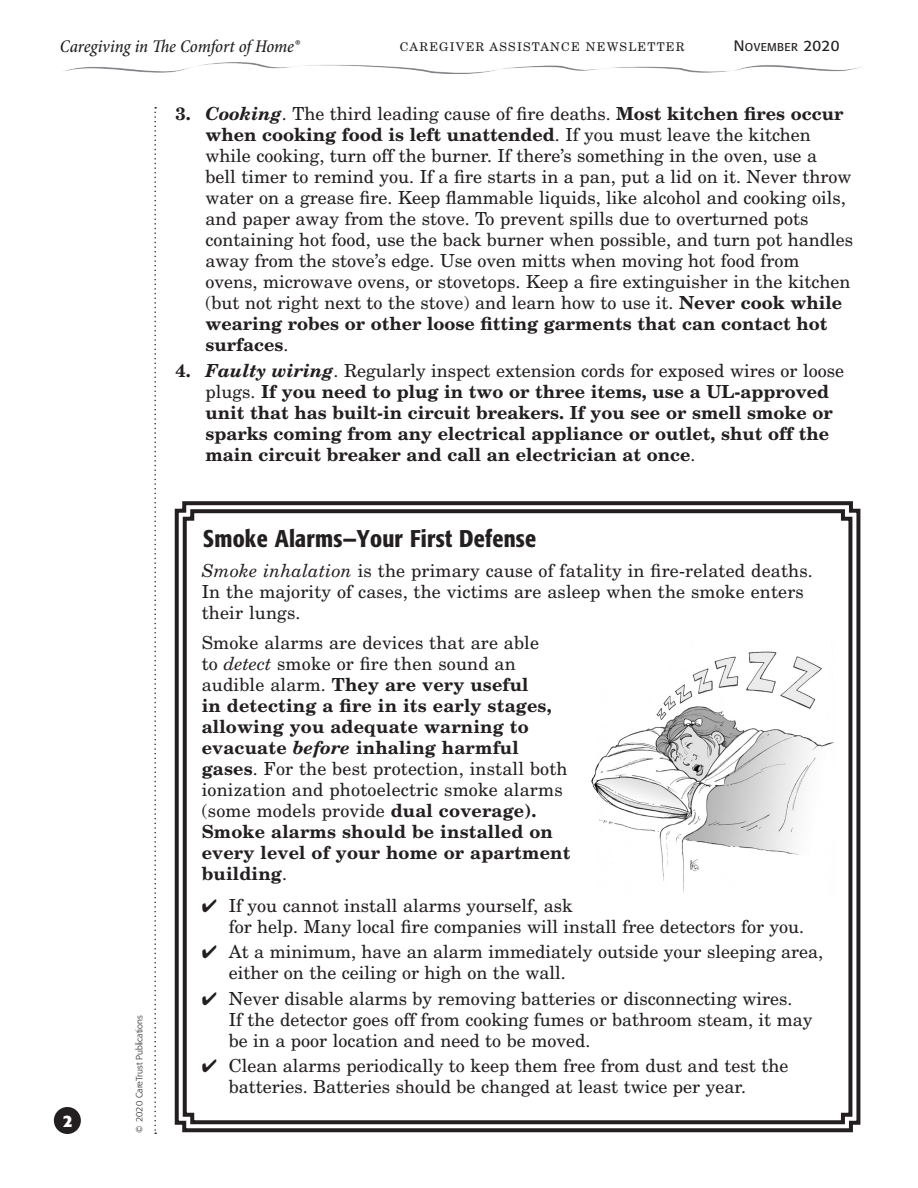
<style>
.page{position:relative;width:918px;height:1188px;background:#fff}
.page>*{position:absolute;margin:0;border:0;box-sizing:border-box;transform-origin:0 0}
.t1{font:500 condensed 24px "Formata";letter-spacing:.01em;color:#231f20}
.t2{font:18px/21px "New Century Schlbk";color:#231f20}
.t3{font:700 18px/21px "New Century Schlbk";color:#231f20}
.t4{font:italic 500 condensed 18px "Minion Pro";letter-spacing:-.005em;color:#231f20}
.t5{font:700 16.5px "Formata";color:#fff}
.t6{font:12px "New Century Schlbk";letter-spacing:.1em;color:#231f20}
.t7{font:11.25px "Formata";letter-spacing:.035em;color:#231f20}
.t8{font:300 9px "Formata";color:#231f20}
.s1{font-size:15px}
.s2{font-weight:700}
.s3{font-weight:700;font-style:italic}
.s4{font-style:italic}
.s5{font-weight:400}
.s6{font-weight:400;font-style:italic}
</style>
<div class="page">
<svg style="left:154px;top:107px;width:2px;height:1027px"></svg>
<div style="left:54px;top:1107px;width:27px;height:27px;background:#231f20;border-radius:50%"></div>
<img style="left:65px;top:62px;width:796px;height:12px">
<svg style="left:174px;top:501px;width:687px;height:632px"></svg>
<svg style="left:181px;top:507px;width:673px;height:619px"></svg>
<img style="left:584px;top:638px;width:261px;height:258px">
<p class="t4" style="left:60px;top:35px;width:241px">Caregiving in The Comfort of Home®</p>
<p class="t6" style="left:400px;top:39px;width:110px">Care give r Assistance</p>
<p class="t6" style="left:586px;top:39px;width:44px">Newslette</p>
<p class="t6" style="left:676px;top:39px;width:10px">r</p>
<p class="t7" style="left:734px;top:40px;width:107px"><span class="s1">N</span>OVEMBER <span class="s1">2020</span></p>
<p class="t5" style="left:63px;top:1111px;width:11px">2</p>
<p class="t8" style="left:134px;top:1132px;width:118px;rotate:-90deg">© 2020 CareTrust Publications</p>
<p class="t2" style="left:206px;top:103px;width:649px;text-indent:-30px"><span class="s2">3.</span> <span class="s3">Cooking</span>. The third leading cause of fire deaths. <span class="s2">Most kitchen fires occur when cooking food is left unattended</span>. If you must leave the kitchen while cooking, turn off the burner. If there’s something in the oven, use a<br>bell timer to remind you. If a fire starts in a pan, put a lid on it. Never throw water on a grease fire. Keep flammable liquids, like alcohol and cooking oils, and paper away from the stove. To prevent spills due to overturned pots containing hot food, use the back burner when possible, and turn pot handles away from the stove’s edge. Use oven mitts when moving hot food from ovens, microwave ovens, or stovetops. Keep a fire extinguisher in the kitchen (but not right next to the stove) and learn how to use it. <span class="s2">Never cook while wearing robes or other loose fitting garments that can contact hot surfaces</span>.</p>
<p class="t3" style="left:206px;top:359px;width:640px;text-indent:-30px">4. <span class="s4">Faulty wiring</span><span class="s5">. Regularly inspect extension cords for exposed wires or loose plugs.</span> If you need to plug in two or three items, use a UL-approved unit that has built-in circuit breakers. If you see or smell smoke or sparks coming from any electrical appliance or outlet, shut off the main circuit breaker and call an electrician at once<span class="s5">.</span></p>
<h1 class="t1" style="left:203px;top:524px;width:334px">Smoke Alarms—Your First Defense</h1>
<p class="t2" style="left:202px;top:560px;width:613px"><span class="s4">Smoke inhalation</span> is the primary cause of fatality in fire-related deaths.<br>In the majority of cases, the victims are asleep when the smoke enters their lungs.</p>
<p class="t3" style="left:202px;top:632px;width:370px"><span class="s5">Smoke alarms are devices that are able<br>to</span> <span class="s6">detect</span> <span class="s5">smoke or fire then sound an audible alarm.</span> They are very useful<br>in detecting a fire in its early stages, allowing you adequate warning to evacuate <span class="s4">before</span> inhaling harmful gases<span class="s5">. For the best protection, install both ionization and photoelectric smoke alarms (some models provide</span> dual coverage).<br>Smoke alarms should be installed on every level of your home or apartment building<span class="s5">.</span></p>
<p class="t2" style="left:229px;top:894px;width:577px;text-indent:-27px">✔ If you cannot install alarms yourself, ask<br>for help. Many local fire companies will install free detectors for you.</p>
<p class="t2" style="left:229px;top:941px;width:596px;text-indent:-27px">✔ At a minimum, have an alarm immediately outside your sleeping area, either on the ceiling or high on the wall.</p>
<p class="t2" style="left:229px;top:987px;width:585px;text-indent:-27px">✔ Never disable alarms by removing batteries or disconnecting wires.<br>If the detector goes off from cooking fumes or bathroom steam, it may be in a poor location and need to be moved.</p>
<p class="t2" style="left:229px;top:1055px;width:561px;text-indent:-27px">✔ Clean alarms periodically to keep them free from dust and test the batteries. Batteries should be changed at least twice per year.</p>
</div>
